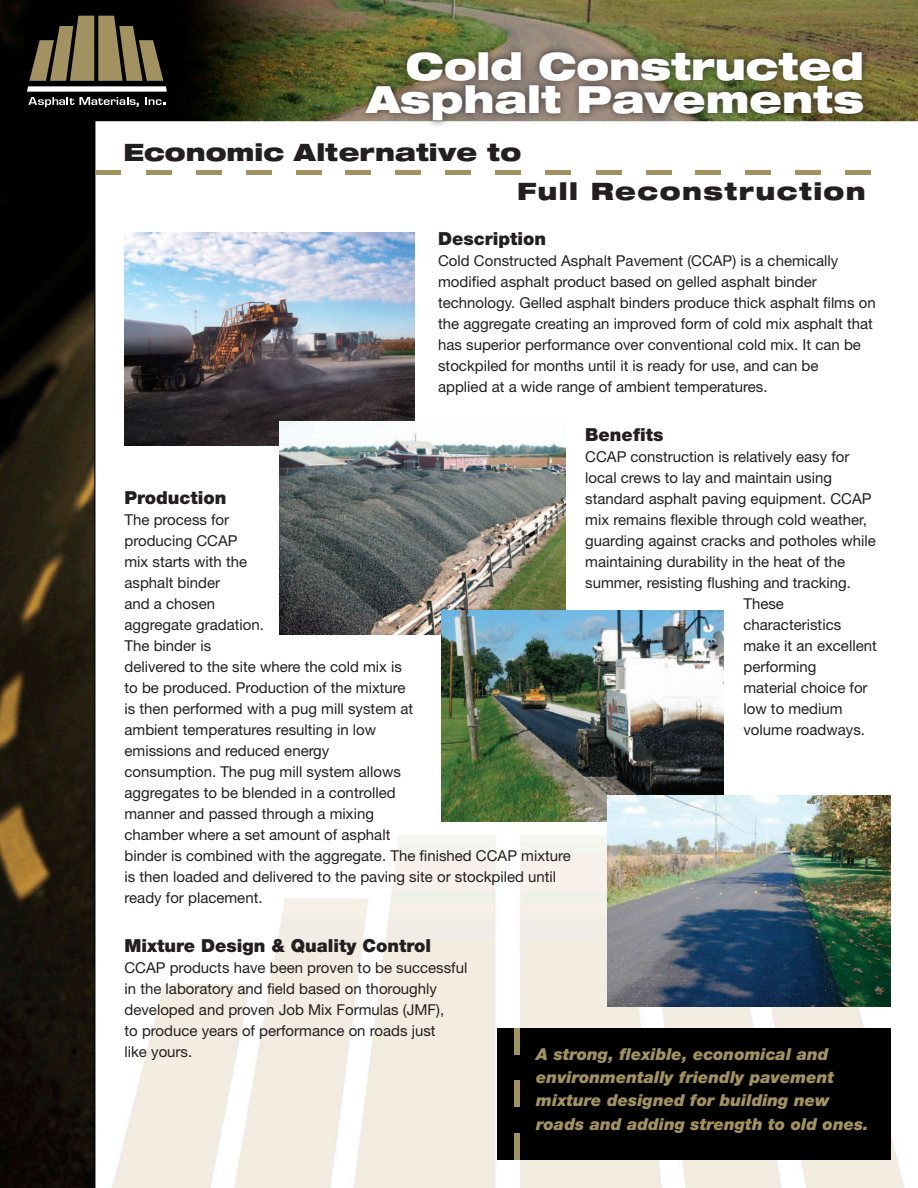
<style>
.page{position:relative;width:918px;height:1188px;background:#fff}
.page>*{position:absolute;margin:0;border:0;box-sizing:border-box;transform-origin:0 0}
.t1{font:900 expanded 37.5px "Helvetica Neue";color:#fff}
.t2{font:900 expanded 24px "Helvetica Neue";color:#231f20}
.t3{font:900 expanded 24px "Helvetica Neue";letter-spacing:.06em;color:#231f20}
.t4{font:900 18px "Helvetica Neue";color:#231f20}
.t5{font:italic 900 16.5px/23.2px "Helvetica Neue";color:#a29161}
.t6{font:15px/21px "Helvetica Neue";color:#231f20}
</style>
<div class="page">
<img style="left:0;top:0;width:918px;height:1188px">
<img style="left:124px;top:232px;width:290px;height:213px">
<svg style="left:27px;top:16px;width:140px;height:91px;background:#5d5541"></svg>
<img style="left:280px;top:422px;width:285px;height:213px">
<hr style="left:845px;top:171px;width:26px;height:4px;background:#a29161">
<hr style="left:795px;top:171px;width:26px;height:4px;background:#a29161">
<hr style="left:745px;top:171px;width:25px;height:4px;background:#a29161">
<hr style="left:695px;top:171px;width:25px;height:4px;background:#a29161">
<hr style="left:646px;top:171px;width:25px;height:4px;background:#a29161">
<hr style="left:596px;top:171px;width:25px;height:4px;background:#a29161">
<hr style="left:546px;top:171px;width:25px;height:4px;background:#a29161">
<hr style="left:496px;top:171px;width:25px;height:4px;background:#a29161">
<hr style="left:445px;top:171px;width:26px;height:4px;background:#a29161">
<hr style="left:395px;top:171px;width:26px;height:4px;background:#a29161">
<hr style="left:345px;top:171px;width:26px;height:4px;background:#a29161">
<hr style="left:296px;top:171px;width:26px;height:4px;background:#a29161">
<hr style="left:246px;top:171px;width:25px;height:4px;background:#a29161">
<hr style="left:196px;top:171px;width:25px;height:4px;background:#a29161">
<hr style="left:146px;top:171px;width:25px;height:4px;background:#a29161">
<hr style="left:96px;top:171px;width:25px;height:4px;background:#a29161">
<img style="left:442px;top:610px;width:281px;height:212px">
<img style="left:607px;top:795px;width:284px;height:212px">
<div style="left:497px;top:1028px;width:394px;height:131px;background:#000"></div>
<div style="left:514px;top:1133px;width:6px;height:26px;background:#a29161"></div>
<div style="left:514px;top:1080px;width:6px;height:27px;background:#a29161"></div>
<div style="left:514px;top:1028px;width:6px;height:26px;background:#a29161"></div>
<div style="left:357px;top:44px;width:513px;height:85px;background:#231f20;opacity:.75"></div>
<p class="t1" style="left:406px;top:42px;width:460px">Cold Constructed</p>
<p class="t1" style="left:367px;top:75px;width:499px">Asphalt Pavements</p>
<p class="t2" style="left:124px;top:137px;width:399px">Economic Alternative to</p>
<p class="t3" style="left:517px;top:176px;width:350px">Full Reconstruction</p>
<p class="t4" style="left:438px;top:228px;width:109px">Description</p>
<p class="t6" style="left:438px;top:250px;width:439px">Cold Constructed Asphalt Pavement (CCAP) is a chemically modified asphalt product based on gelled asphalt binder technology. Gelled asphalt binders produce thick asphalt films on the aggregate creating an improved form of cold mix asphalt that has superior performance over conventional cold mix. It can be stockpiled for months until it is ready for use, and can be</p>
<p class="t6" style="left:438px;top:376px;width:331px">applied at a wide range of ambient temperatures.</p>
<p class="t4" style="left:585px;top:424px;width:80px">Benefits</p>
<p class="t6" style="left:585px;top:446px;width:292px">CCAP construction is relatively easy for local crews to lay and maintain using standard asphalt paving equipment. CCAP mix remains flexible through cold weather, guarding against cracks and potholes while</p>
<p class="t6" style="left:585px;top:551px;width:261px">maintaining durability in the heat of the</p>
<p class="t6" style="left:585px;top:572px;width:267px">summer, resisting flushing and tracking.</p>
<p class="t6" style="left:743px;top:593px;width:42px">These</p>
<p class="t6" style="left:743px;top:614px;width:99px">characteristics</p>
<p class="t6" style="left:743px;top:635px;width:135px">make it an excellent</p>
<p class="t6" style="left:743px;top:656px;width:75px">performing</p>
<p class="t6" style="left:743px;top:677px;width:126px">material choice for low to medium volume roadways.</p>
<p class="t4" style="left:124px;top:487px;width:104px">Production</p>
<p class="t6" style="left:124px;top:509px;width:448px">The process for<br>producing CCAP<br>mix starts with the<br>asphalt binder<br>and a chosen<br>aggregate gradation.<br>The binder is<br>delivered to the site where the cold mix is<br>to be produced. Production of the mixture<br>is then performed with a pug mill system at<br>ambient temperatures resulting in low<br>emissions and reduced energy<br>consumption. The pug mill system allows<br>aggregates to be blended in a controlled<br>manner and passed through a mixing<br>chamber where a set amount of asphalt<br>binder is combined with the aggregate. The finished CCAP mixture is then loaded and delivered to the paving site or stockpiled until ready for placement.</p>
<p class="t4" style="left:124px;top:935px;width:308px">Mixture Design &amp; Quality Control</p>
<p class="t6" style="left:124px;top:957px;width:344px">CCAP products have been proven to be successful in the laboratory and field based on thoroughly developed and proven Job Mix Formulas (JMF),</p>
<p class="t6" style="left:124px;top:1020px;width:313px">to produce years of performance on roads just like yours.</p>
<p class="t5" style="left:536px;top:1042px;width:334px">A strong, flexible, economical and environmentally friendly pavement mixture designed for building new roads and adding strength to old ones.</p>
</div>
